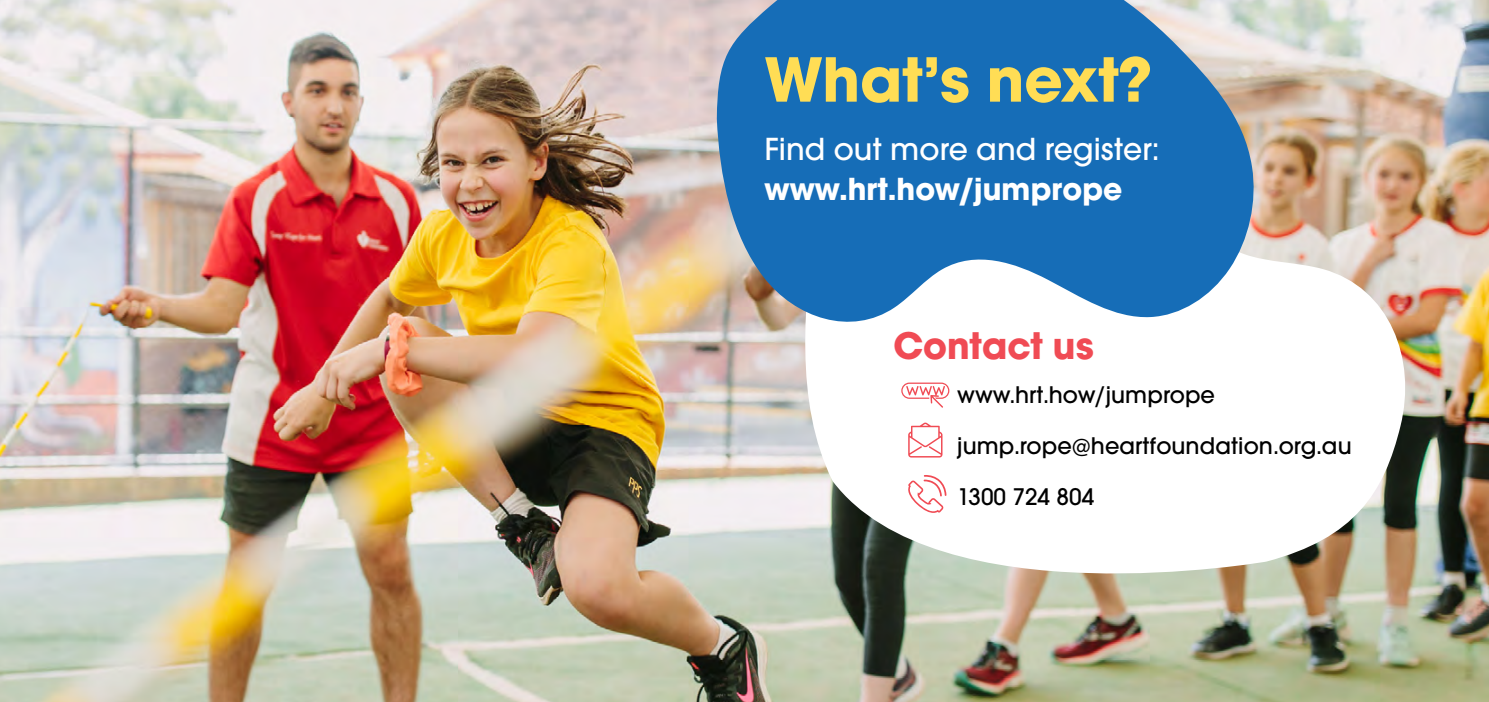
<style>
.page{position:relative;width:1489px;height:702px;background:#fff}
.page>*{position:absolute;margin:0;border:0;box-sizing:border-box;transform-origin:0 0}
.t1{font:700 66.25px "Avalon";letter-spacing:.005em;color:#fd5}
.t2{font:700 40px "Avalon";letter-spacing:.005em;color:#f04b54}
.t3{font:500 33.25px "Avalon";color:#fff}
.t4{font:700 33.25px "Avalon";color:#fff}
.t5{font:500 25px/51.2px "Avalon";color:#000}
</style>
<div class="page">
<img style="left:0;top:14px;width:1488px;height:688px">
<svg style="left:0;top:0;width:1488px;height:14px"></svg>
<svg style="left:793px;top:0;width:623px;height:619px"></svg>
<svg style="left:716px;top:0;width:541px;height:336px;fill:#166db7"></svg>
<svg style="left:908px;top:422px;width:34px;height:35px"></svg>
<svg style="left:901px;top:382px;width:48px;height:25px"></svg>
<svg style="left:906px;top:474px;width:40px;height:40px"></svg>
<h1 class="t1" style="left:764px;top:39px;width:389px">What’s next?</h1>
<h3 class="t3" style="left:764px;top:130px;width:396px">Find out more and register:</h3>
<h3 class="t4" style="left:764px;top:169px;width:359px">www.hrt.how/jumprope</h3>
<h2 class="t2" style="left:893px;top:321px;width:202px">Contact us</h2>
<p class="t5" style="left:957px;top:369px;width:396px">www.hrt.how/jumprope jump.rope@heartfoundation.org.au<br>1300 724 804</p>
</div>
